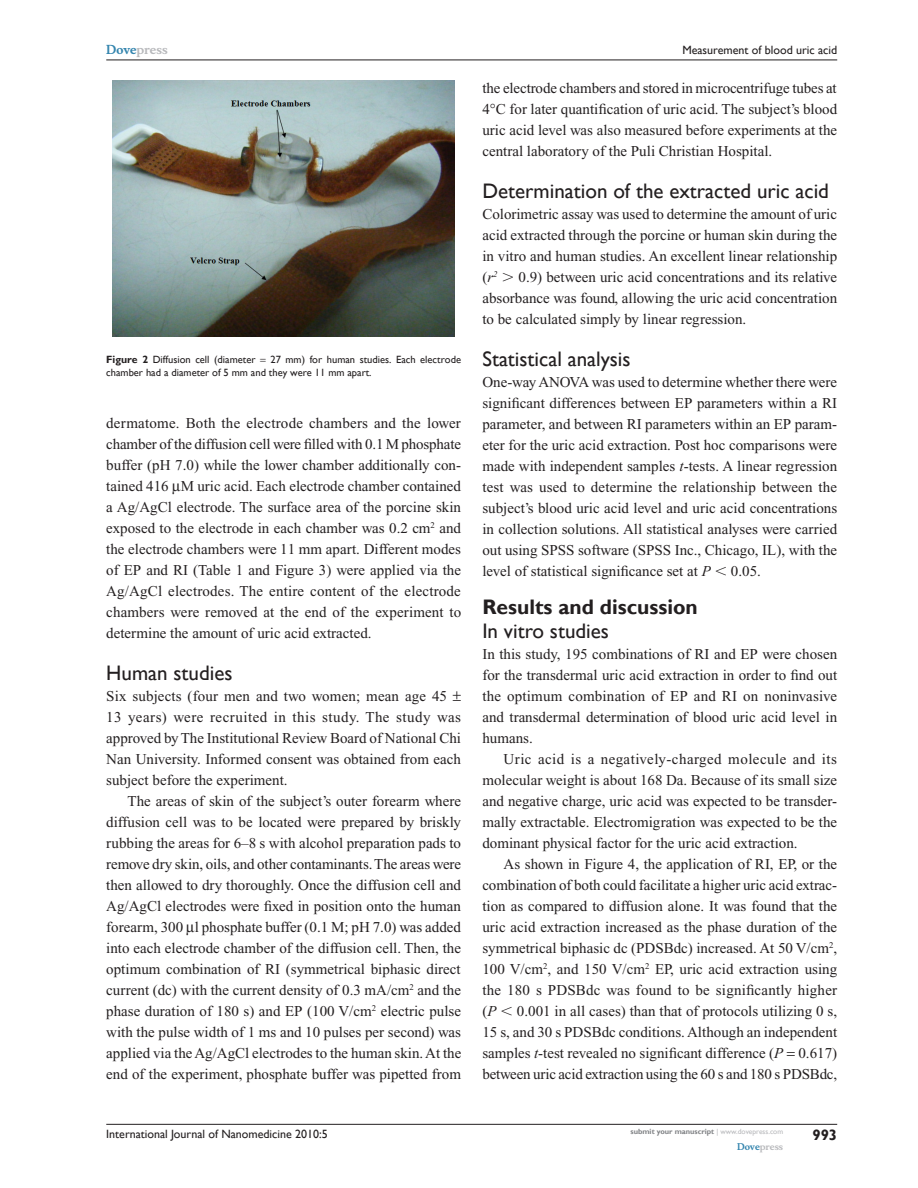
<style>
.page{position:relative;width:918px;height:1188px;background:#fff}
.page>*{position:absolute;margin:0;border:0;box-sizing:border-box;transform-origin:0 0}
.t1{font:21px "Gill Sans";color:#231f20}
.t2{font:700 21px "Gill Sans";color:#231f20}
.t3{font:15px/21px "Times New Roman";color:#231f20;text-align:justify}
.t4{font:700 15px "Gill Sans";color:#231f20}
.t5{font:12px "Gill Sans";color:#231f20}
.t6{font:700 12px "Musee";color:#b8b9bc}
.t7{font:10.5px/13.5px "Gill Sans";color:#231f20}
.t8{font:700 9px "Musee";color:#b8b9bc}
.t9{font:700 7.5px "Gill Sans";color:#808285}
.s1{color:#3485ae}
.s2{font-weight:700}
.s3{font-style:italic}
.s4{font-family:"Mathematical Pi One"}
.s5{font-weight:400;color:#b8b9bc}
</style>
<div class="page">
<hr style="left:106px;top:1124px;width:731px;height:1px;background:#231f20">
<hr style="left:106px;top:60px;width:731px;height:1px;background:#231f20">
<img style="left:113px;top:81px;width:342px;height:256px">
<p class="t6" style="left:106px;top:43px;width:63px"><span class="s1">Dove</span>press</p>
<p class="t7" style="left:106px;top:353px;width:356px;text-indent:164px">27 mm) for human studies. Each electrode chamber had a diameter of 5 mm and they were 11 mm apart.</p>
<p class="t3" style="left:106px;top:413px;width:357px">dermatome. Both the electrode chambers and the lower chamber of the diffusion cell were filled with 0.1 M phosphate buffer (pH 7.0) while the lower chamber additionally con&shy;tained 416 M uric acid. Each electrode chamber contained a Ag/AgCl electrode. The surface area of the porcine skin exposed to the electrode in each chamber was 0.2 cm<sup>2</sup> and the electrode chambers were 11 mm apart. Different modes of EP and RI (Table 1 and Figure 3) were applied via the Ag/AgCl electrodes. The entire content of the electrode chambers were removed at the end of the experiment to determine the amount of uric acid extracted.</p>
<h1 class="t1" style="left:106px;top:661px;width:128px">Human studies</h1>
<p class="t3" style="left:106px;top:686px;width:356px;text-align:left">Six subjects (four men and two women; mean age 45<br>13 years) were recruited in this study. The study was approved by The Institutional Review Board of National Chi Nan University. Informed consent was obtained from each subject before the experiment.</p>
<p class="t3" style="left:106px;top:791px;width:357px;text-indent:21px">The areas of skin of the subject’s outer forearm where diffusion cell was to be located were prepared by briskly rubbing the areas for 6–8 s with alcohol preparation pads to remove dry skin, oils, and other contaminants. The areas were then allowed to dry thoroughly. Once the diffusion cell and Ag/AgCl electrodes were fixed in position onto the human forearm, 300 l phosphate buffer (0.1 M; pH 7.0) was added into each electrode chamber of the diffusion cell. Then, the optimum combination of RI (symmetrical biphasic direct current (dc) with the current density of 0.3 mA/cm<sup>2</sup> and the phase duration of 180 s) and EP (100 V/cm<sup>2</sup> electric pulse with the pulse width of 1 ms and 10 pulses per second) was applied via the Ag/AgCl electrodes to the human skin. At the end of the experiment, phosphate buffer was pipetted from</p>
<p class="t7" style="left:106px;top:353px;width:151px"><span class="s2">Figure 2</span> Diffusion cell (diameter</p>
<p class="t5" style="left:682px;top:43px;width:156px">Measurement of blood uric acid</p>
<p class="t3" style="left:482px;top:77px;width:356px">the electrode chambers and stored in microcentrifuge tubes at 4 C for later quantification of uric acid. The subject’s blood uric acid level was also measured before experiments at the central laboratory of the Puli Christian Hospital.</p>
<h1 class="t1" style="left:482px;top:178px;width:348px">Determination of the extracted uric acid</h1>
<p class="t3" style="left:482px;top:203px;width:356px">Colorimetric assay was used to determine the amount of uric acid extracted through the porcine or human skin during the in vitro and human studies. An excellent linear relationship (<span class="s3">r</span><sup>2</sup> <span class="s4">.</span> 0.9) between uric acid concentrations and its relative absorbance was found, allowing the uric acid concentration to be calculated simply by linear regression.</p>
<h1 class="t1" style="left:482px;top:346px;width:150px">Statistical analysis</h1>
<p class="t3" style="left:482px;top:371px;width:356px">One-way ANOVA was used to determine whether there were significant differences between EP parameters within a RI parameter, and between RI parameters within an EP param&shy;eter for the uric acid extraction. Post hoc comparisons were made with independent samples <span class="s3">t</span>-tests. A linear regression test was used to determine the relationship between the subject’s blood uric acid level and uric acid concentrations in collection solutions. All statistical analyses were carried out using SPSS software (SPSS Inc., Chicago, IL), with the level of statistical significance set at <span class="s3">P</span> <span class="s4">,</span> 0.05.</p>
<h1 class="t2" style="left:482px;top:594px;width:217px">Results and discussion</h1>
<h1 class="t1" style="left:482px;top:619px;width:128px">In vitro studies</h1>
<p class="t3" style="left:482px;top:643px;width:356px">In this study, 195 combinations of RI and EP were chosen for the transdermal uric acid extraction in order to find out the optimum combination of EP and RI on noninvasive and transdermal determination of blood uric acid level in humans.</p>
<p class="t3" style="left:482px;top:748px;width:356px;text-indent:21px">Uric acid is a negatively-charged molecule and its molecular weight is about 168 Da. Because of its small size and negative charge, uric acid was expected to be transder&shy;mally extractable. Electromigration was expected to be the dominant physical factor for the uric acid extraction.</p>
<p class="t3" style="left:482px;top:853px;width:356px;text-indent:21px">As shown in Figure 4, the application of RI, EP, or the combination of both could facilitate a higher uric acid extrac&shy;tion as compared to diffusion alone. It was found that the uric acid extraction increased as the phase duration of the symmetrical biphasic dc (PDSBdc) increased. At 50 V/cm<sup>2</sup>, 100 V/cm<sup>2</sup>, and 150 V/cm<sup>2</sup> EP, uric acid extraction using the 180 s PDSBdc was found to be significantly higher (<span class="s3">P</span> <span class="s4">,</span> 0.001 in all cases) than that of protocols utilizing 0 s, 15 s, and 30 s PDSBdc conditions. Although an independent samples <span class="s3">t</span>-test revealed no significant difference (<span class="s3">P</span> 0.617) between uric acid extraction using the 60 s and 180 s PDSBdc,</p>
<p class="t5" style="left:106px;top:1127px;width:223px">International Journal of Nanomedicine 2010:5</p>
<p class="t9" style="left:631px;top:1127px;width:154px">submit your manuscript <span class="s5">| www.dovepress.com</span></p>
<p class="t8" style="left:737px;top:1141px;width:48px"><span class="s1">Dove</span>press</p>
<p class="t4" style="left:812px;top:1126px;width:26px">993</p>
</div>
